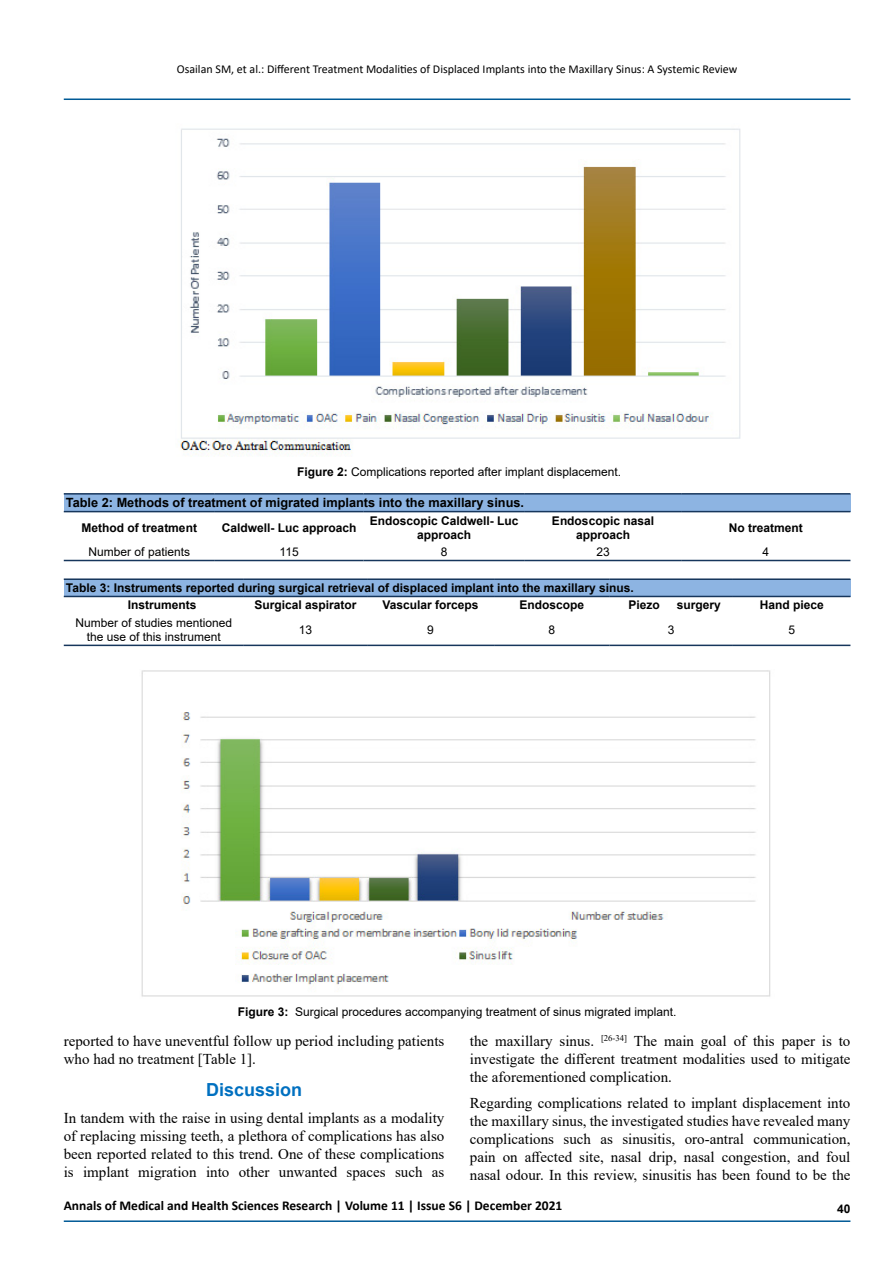
<style>
.page{position:relative;width:893px;height:1263px;background:#fff}
.page>*{position:absolute;margin:0;border:0;box-sizing:border-box;transform-origin:0 0}
.t1{font:700 18px "Arial";color:#0070c0}
.t2{font:15px/18px "Times New Roman";color:#000;text-align:justify}
.t3{font:700 13.5px "Calibri";color:#000}
.t4{font:700 12.75px "Arial";color:#000}
.t5{font:700 12px/14.4px "Arial";color:#000;text-align:center}
.t6{font:12px/14.4px "Arial";color:#000;text-align:center}
.t7{font:12px "Calibri";color:#000}
.s1{font-weight:700}
</style>
<div class="page">
<hr style="left:64px;top:1220px;width:786px;height:2px;background:#005a96">
<hr style="left:64px;top:99px;width:786px;height:1px;background:#005a96">
<img style="left:180px;top:128px;width:561px;height:329px">
<div style="left:64px;top:494px;width:786px;height:18px;background:#8db4e2"></div>
<hr style="left:64px;top:493px;width:151px;height:2px;background:#16365c">
<hr style="left:215px;top:493px;width:148px;height:2px;background:#16365c">
<hr style="left:363px;top:493px;width:162px;height:2px;background:#16365c">
<hr style="left:525px;top:493px;width:156px;height:2px;background:#16365c">
<hr style="left:681px;top:493px;width:169px;height:2px;background:#16365c">
<hr style="left:64px;top:511px;width:151px;height:1px;background:#16365c">
<hr style="left:215px;top:511px;width:148px;height:1px;background:#16365c">
<hr style="left:363px;top:511px;width:162px;height:1px;background:#16365c">
<hr style="left:525px;top:511px;width:156px;height:1px;background:#16365c">
<hr style="left:681px;top:511px;width:169px;height:1px;background:#16365c">
<hr style="left:64px;top:560px;width:151px;height:1px;background:#16365c">
<hr style="left:215px;top:560px;width:148px;height:1px;background:#16365c">
<hr style="left:363px;top:560px;width:162px;height:1px;background:#16365c">
<hr style="left:525px;top:560px;width:156px;height:1px;background:#16365c">
<hr style="left:681px;top:560px;width:169px;height:1px;background:#16365c">
<div style="left:64px;top:579px;width:786px;height:17px;background:#8db4e2"></div>
<hr style="left:64px;top:578px;width:180px;height:2px;background:#16365c">
<hr style="left:244px;top:578px;width:123px;height:2px;background:#16365c">
<hr style="left:367px;top:578px;width:127px;height:2px;background:#16365c">
<hr style="left:494px;top:578px;width:116px;height:2px;background:#16365c">
<hr style="left:610px;top:578px;width:123px;height:2px;background:#16365c">
<hr style="left:733px;top:578px;width:117px;height:2px;background:#16365c">
<hr style="left:64px;top:596px;width:180px;height:1px;background:#16365c">
<hr style="left:244px;top:596px;width:123px;height:1px;background:#16365c">
<hr style="left:367px;top:596px;width:127px;height:1px;background:#16365c">
<hr style="left:494px;top:596px;width:116px;height:1px;background:#16365c">
<hr style="left:610px;top:596px;width:123px;height:1px;background:#16365c">
<hr style="left:733px;top:596px;width:117px;height:1px;background:#16365c">
<hr style="left:64px;top:645px;width:180px;height:1px;background:#16365c">
<hr style="left:244px;top:645px;width:123px;height:1px;background:#16365c">
<hr style="left:367px;top:645px;width:127px;height:1px;background:#16365c">
<hr style="left:494px;top:645px;width:116px;height:1px;background:#16365c">
<hr style="left:610px;top:645px;width:123px;height:1px;background:#16365c">
<hr style="left:733px;top:645px;width:117px;height:1px;background:#16365c">
<img style="left:141px;top:670px;width:630px;height:327px">
<p class="t7" style="left:177px;top:61px;width:562px">Osailan SM, et al.: Different Treatment Modalities of Displaced Implants into the Maxillary Sinus: A Systemic Review</p>
<p class="t6" style="left:297px;top:464px;width:326px"><span class="s1">Figure 2:</span> Complications reported after implant displacement.</p>
<p class="t4" style="left:66px;top:494px;width:460px">Table 2: Methods of treatment of migrated implants into the maxillary sinus.</p>
<p class="t5" style="left:82px;top:520px;width:117px">Method of treatment</p>
<p class="t5" style="left:222px;top:520px;width:136px">Caldwell- Luc approach</p>
<p class="t5" style="left:370px;top:513px;width:150px">Endoscopic Caldwell- Luc approach</p>
<p class="t5" style="left:552px;top:513px;width:104px">Endoscopic nasal approach</p>
<p class="t5" style="left:729px;top:520px;width:76px">No treatment</p>
<p class="t6" style="left:89px;top:545px;width:103px">Number of patients</p>
<p class="t6" style="left:280px;top:545px;width:21px">115</p>
<p class="t6" style="left:441px;top:545px;width:8px">8</p>
<p class="t6" style="left:596px;top:545px;width:15px">23</p>
<p class="t6" style="left:762px;top:545px;width:8px">4</p>
<p class="t5" style="left:128px;top:579px;width:508px;line-height:17.2px;text-align:left;text-indent:-62px">Table 3: Instruments reported during surgical retrieval of displaced implant into the maxillary sinus.<br>Instruments</p>
<p class="t5" style="left:254px;top:598px;width:104px">Surgical aspirator</p>
<p class="t5" style="left:383px;top:598px;width:98px">Vascular forceps</p>
<p class="t5" style="left:520px;top:598px;width:66px">Endoscope</p>
<p class="t5" style="left:629px;top:598px;width:33px">Piezo</p>
<p class="t5" style="left:677px;top:598px;width:46px">surgery</p>
<p class="t5" style="left:760px;top:598px;width:66px">Hand piece</p>
<p class="t6" style="left:75px;top:615px;width:158px">Number of studies mentioned the use of this instrument</p>
<p class="t6" style="left:299px;top:622px;width:15px">13</p>
<p class="t6" style="left:427px;top:622px;width:8px">9</p>
<p class="t6" style="left:548px;top:622px;width:8px">8</p>
<p class="t6" style="left:668px;top:622px;width:8px">3</p>
<p class="t6" style="left:788px;top:622px;width:8px">5</p>
<p class="t6" style="left:238px;top:1005px;width:440px"><span class="s1">Figure 3:</span> Surgical procedures accompanying treatment of sinus migrated implant.</p>
<p class="t2" style="left:64px;top:1031px;width:382px">reported to have uneventful follow up period including patients who had no treatment [Table 1].</p>
<p class="t1" style="left:206px;top:1077px;width:98px">Discussion</p>
<p class="t2" style="left:64px;top:1108px;width:382px">In tandem with the raise in using dental implants as a modality of replacing missing teeth, a plethora of complications has also been reported related to this trend. One of these complications is implant migration into other unwanted spaces such as</p>
<p class="t2" style="left:470px;top:1031px;width:382px">the maxillary sinus. <sup>[26-34]</sup> The main goal of this paper is to investigate the different treatment modalities used to mitigate the aforementioned complication.</p>
<p class="t2" style="left:470px;top:1094px;width:382px">Regarding complications related to implant displacement into the maxillary sinus, the investigated studies have revealed many complications such as sinusitis, oro-antral communication, pain on affected site, nasal drip, nasal congestion, and foul nasal odour. In this review, sinusitis has been found to be the</p>
<p class="t3" style="left:64px;top:1196px;width:500px">Annals of Medical and Health Sciences Research | Volume 11 | Issue S6 | December 2021</p>
<p class="t5" style="left:837px;top:1202px;width:15px">40</p>
</div>
